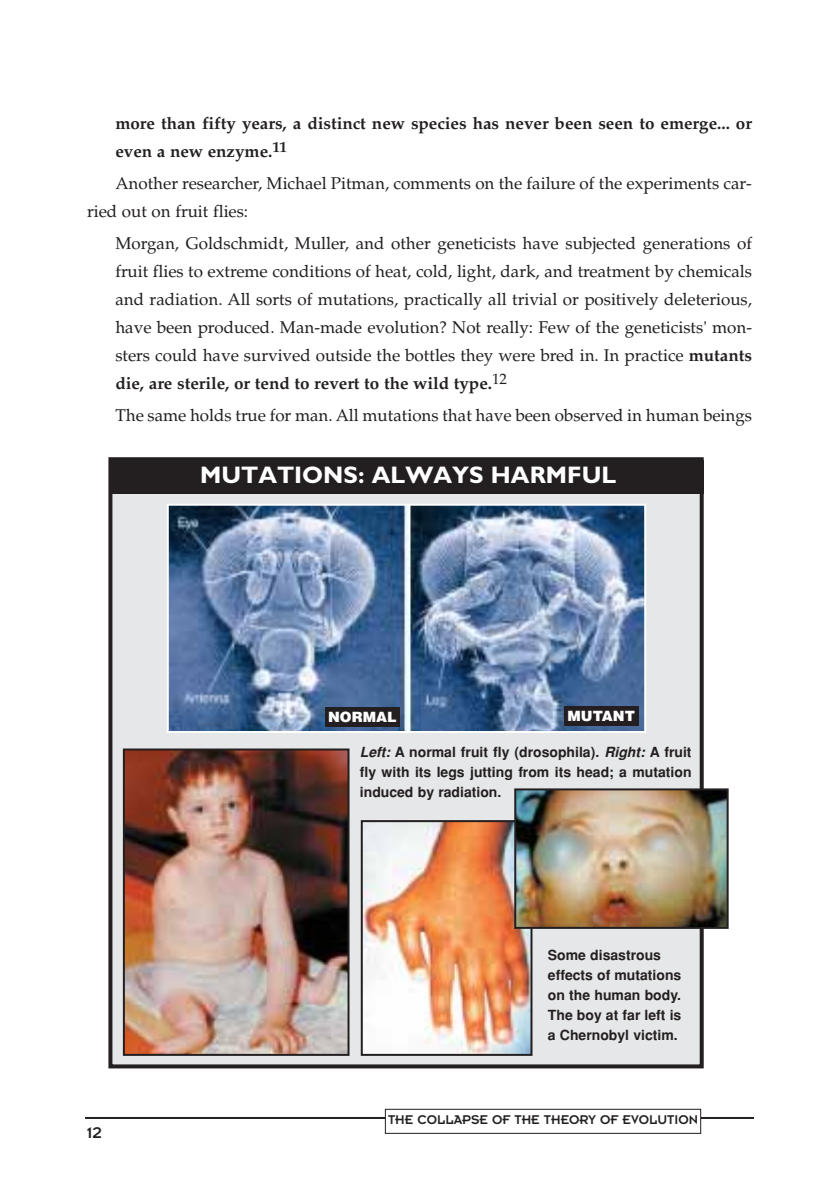
<style>
.page{position:relative;width:838px;height:1190px;background:#fff}
.page>*{position:absolute;margin:0;border:0;box-sizing:border-box;transform-origin:0 0}
.t1{font:700 24px "M Gill Sans";color:#fff}
.t2{font:17px/28px "Palatino Turk";color:#231f20}
.t3{font:17px/28px "Palatino Turk B";color:#231f20}
.t4{font:17px "Insignia";color:#231f20}
.t5{font:14.2px "Helvetica Black Turk";color:#fff}
.t6{font:14px/20px "Helvetica Turk B";color:#231f20}
.t7{font:14px "Insignia";color:#231f20}
.s1{font-family:"Palatino Turk B"}
.s2{font-family:"Helvetica Turk BI"}
</style>
<div class="page">
<div style="left:110px;top:459px;width:592px;height:607px;background:#e6e7e8"></div>
<div style="left:108px;top:457px;width:596px;height:611px;border:4px solid #231f20"></div>
<img style="left:364px;top:823px;width:165px;height:230px">
<div style="left:361px;top:820px;width:171px;height:236px;border:2px solid #231f20"></div>
<img style="left:170px;top:507px;width:473px;height:223px">
<div style="left:167px;top:504px;width:479px;height:229px;border:2px solid #fff"></div>
<img style="left:126px;top:752px;width:221px;height:301px">
<div style="left:123px;top:749px;width:227px;height:307px;border:2px solid #231f20"></div>
<img style="left:517px;top:791px;width:209px;height:135px">
<div style="left:514px;top:788px;width:215px;height:141px;border:2px solid #231f20"></div>
<div style="left:109px;top:460px;width:595px;height:34px;background:#231f20"></div>
<div style="left:325px;top:708px;width:74px;height:19px;background:#231f20"></div>
<div style="left:564px;top:706px;width:74px;height:20px;background:#231f20"></div>
<hr style="left:85px;top:1117px;width:669px;height:2px;background:#231f20">
<div style="left:385px;top:1109px;width:316px;height:24px;background:#fff"></div>
<div style="left:385px;top:1109px;width:316px;height:25px;border:1px solid #231f20"></div>
<p class="t3" style="left:115px;top:111px;width:638px">more than fifty years, a distinct new species has never been seen to emerge... or even a new enzyme.<sup>11</sup></p>
<p class="t2" style="left:87px;top:172px;width:666px;text-indent:28px">Another researcher, Michael Pitman, comments on the failure of the experiments car&shy;ried out on fruit flies:</p>
<p class="t2" style="left:115px;top:232px;width:638px;text-align:justify">Morgan, Goldschmidt, Muller, and other geneticists have subjected generations of fruit flies to extreme conditions of heat, cold, light, dark, and treatment by chemicals and radiation. All sorts of mutations, practically all trivial or positively deleterious, have been produced. Man-made evolution? Not really: Few of the geneticists' mon&shy;sters could have survived outside the bottles they were bred in. In practice <span class="s1">mutants</span></p>
<p class="t3" style="left:115px;top:371px;width:393px">die, are sterile, or tend to revert to the wild type.<sup>12</sup></p>
<p class="t2" style="left:115px;top:404px;width:638px">The same holds true for man. All mutations that have been observed in human beings</p>
<h1 class="t1" style="left:200px;top:466px;width:418px">MUTATIONS: ALWAYS HARMFUL</h1>
<p class="t5" style="left:328px;top:712px;width:70px">NORMAL</p>
<p class="t5" style="left:567px;top:711px;width:69px">MUTANT</p>
<p class="t6" style="left:360px;top:744px;width:333px;text-align:justify"><span class="s2">Left:</span> A normal fruit fly (drosophila). <span class="s2">Right:</span> A fruit fly with its legs jutting from its head; a mutation induced by radiation.</p>
<p class="t6" style="left:548px;top:947px;width:135px">Some disastrous effects of mutations on the human body.<br>The boy at far left is a Chernobyl victim.</p>
<p class="t4" style="left:87px;top:1128px;width:16px">12</p>
<p class="t7" style="left:388px;top:1116px;width:312px">THE COLLAPSE OF THE THEORY OF EVOLUTION</p>
</div>
